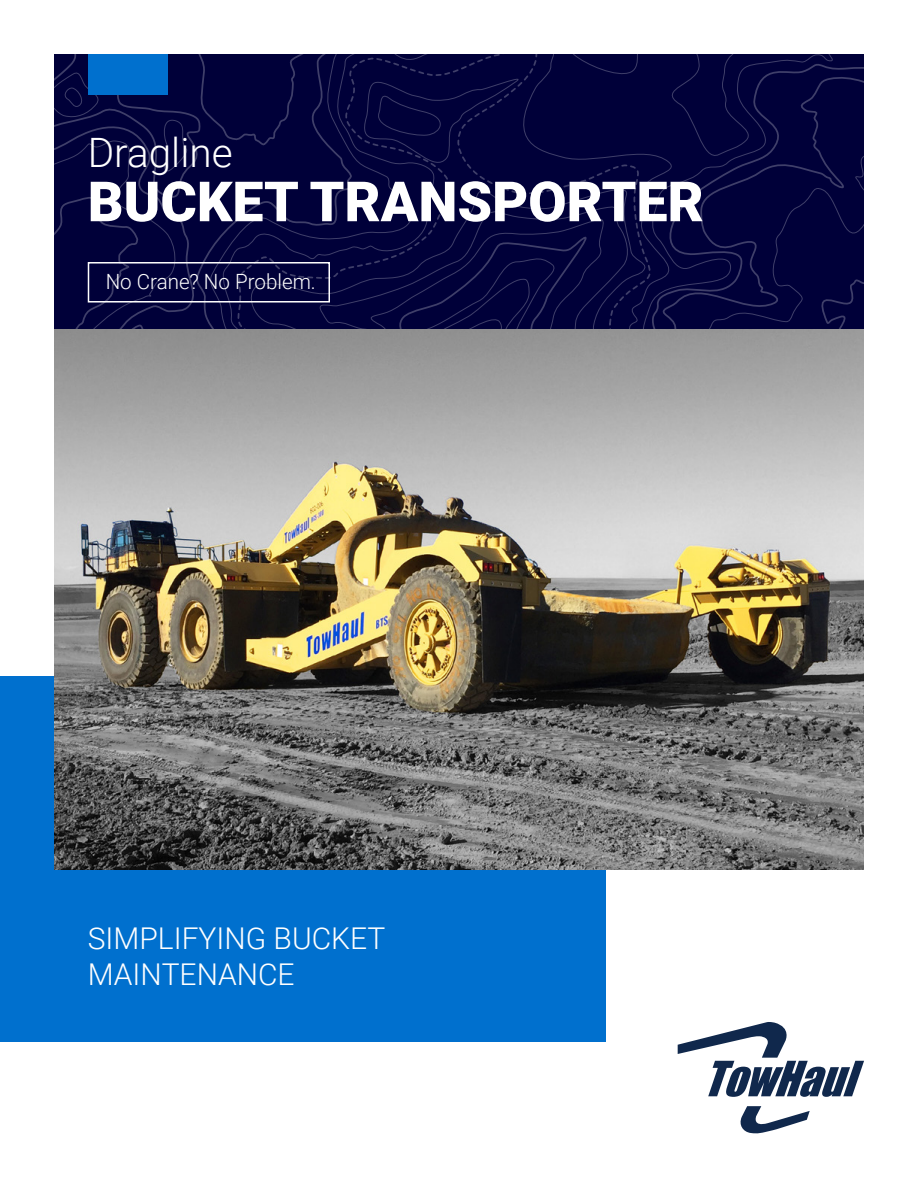
<style>
.page{position:relative;width:918px;height:1188px;background:#fff}
.page>*{position:absolute;margin:0;border:0;box-sizing:border-box;transform-origin:0 0}
.t1{font:900 55.5px "Roboto";color:#fff}
.t2{font:300 40.5px "Roboto";color:#fff}
.t3{font:300 30px/36px "Roboto";color:#fff}
.t4{font:300 21px "Roboto";color:#fff}
</style>
<div class="page">
<svg style="left:54px;top:54px;width:795px;height:275px;background:#03033b"></svg>
<svg style="left:182px;top:89px;width:673px;height:240px;background:#03033b"></svg>
<svg style="left:217px;top:217px;width:442px;height:112px;background:#04043c"></svg>
<svg style="left:393px;top:221px;width:241px;height:108px;background:#04043c"></svg>
<div style="left:88px;top:54px;width:80px;height:40px;background:#0070ce"></div>
<div style="left:0;top:676px;width:606px;height:365px;background:#0070ce"></div>
<div style="left:88px;top:262px;width:242px;height:41px;border:2px solid #fff"></div>
<svg style="left:678px;top:1022px;width:186px;height:75px"></svg>
<svg style="left:740px;top:1106px;width:70px;height:28px"></svg>
<img style="left:54px;top:329px;width:810px;height:540px">
<h2 class="t2" style="left:88px;top:124px;width:146px">Dragline</h2>
<h1 class="t1" style="left:88px;top:163px;width:618px">BUCKET TRANSPORTER</h1>
<p class="t4" style="left:106px;top:267px;width:212px">No Crane? No Problem.</p>
<p class="t3" style="left:88px;top:919px;width:299px">SIMPLIFYING BUCKET<br>MAINTENANCE</p>
</div>
